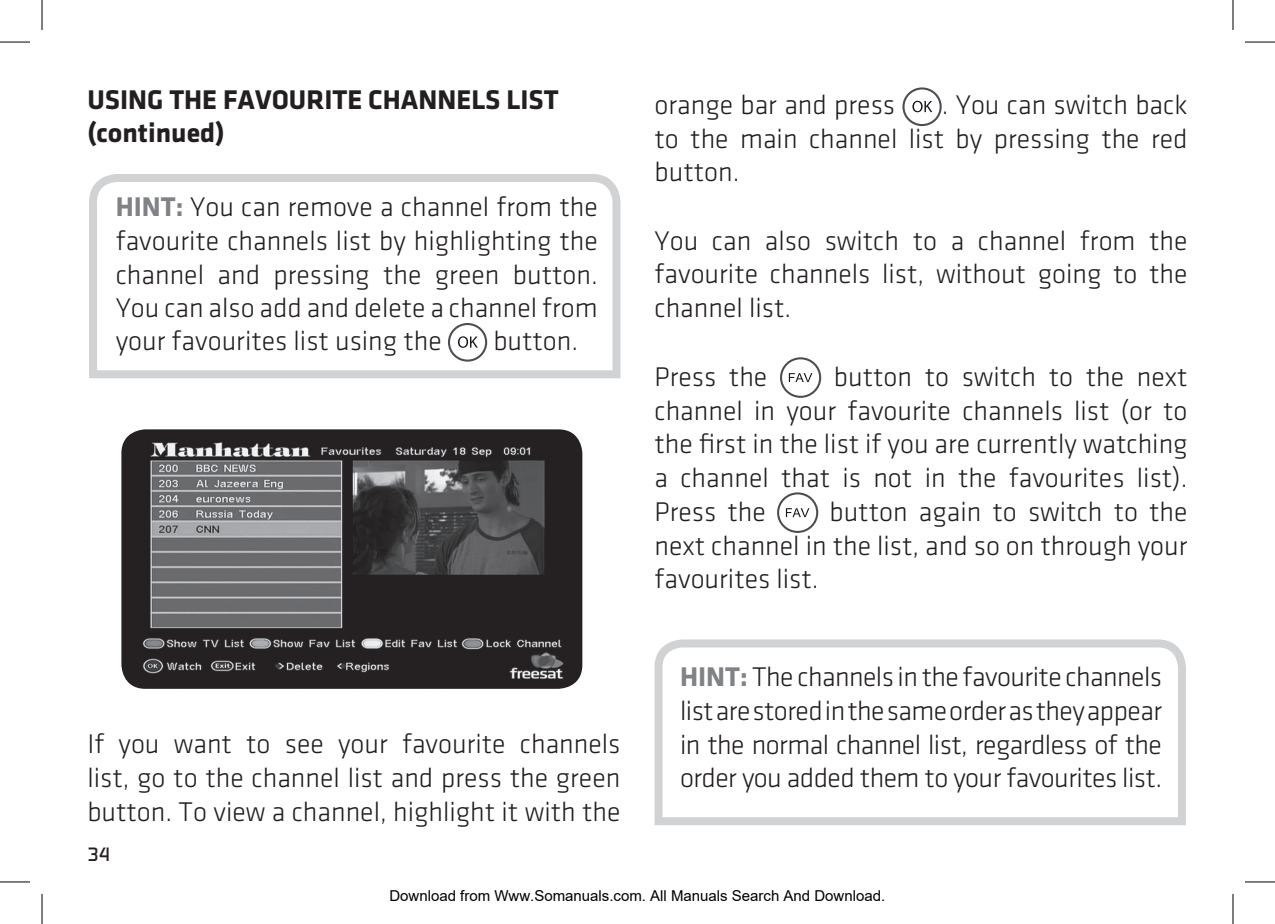
<style>
.page{position:relative;width:1275px;height:924px;background:#fff}
.page>*{position:absolute;margin:0;border:0;box-sizing:border-box;transform-origin:0 0}
.t1{font:28px/33.6px "Klavika Light OSF";color:#231f20;text-align:justify}
.t2{font:700 28px/33.6px "Klavika";color:#231f20}
.t3{font:500 20px "Digital Sans";color:#231f20}
.t4{font:15px "Arial";color:#000}
.s1{font-family:"Klavika";font-weight:700;color:#808285}
</style>
<div class="page">
<svg style="left:912px;top:101px;width:20px;height:11px"></svg>
<div style="left:902px;top:87px;width:39px;height:39px;border:2px solid #4d4e53;border-radius:50%"></div>
<svg style="left:780px;top:357px;width:41px;height:40px"></svg>
<svg style="left:789px;top:373px;width:23px;height:9px"></svg>
<svg style="left:777px;top:492px;width:41px;height:40px"></svg>
<svg style="left:786px;top:508px;width:23px;height:9px"></svg>
<svg style="left:654px;top:639px;width:532px;height:185px"></svg>
<svg style="left:89px;top:174px;width:531px;height:204px"></svg>
<svg style="left:458px;top:336px;width:20px;height:11px"></svg>
<div style="left:448px;top:323px;width:39px;height:38px;border:2px solid #4d4e53;border-radius:50%"></div>
<img style="left:121px;top:429px;width:461px;height:259px">
<hr style="left:0;top:42px;width:30px;height:1px;background:#000">
<hr style="left:1245px;top:42px;width:30px;height:1px;background:#000">
<hr style="left:0;top:881px;width:30px;height:1px;background:#000">
<hr style="left:1245px;top:881px;width:30px;height:1px;background:#000">
<hr style="left:42px;top:0;width:1px;height:30px;background:#000">
<hr style="left:42px;top:893px;width:1px;height:30px;background:#000">
<hr style="left:1232px;top:0;width:1px;height:30px;background:#000">
<hr style="left:1232px;top:893px;width:1px;height:30px;background:#000">
<p class="t2" style="left:87px;top:82px;width:473px">USING THE FAVOURITE CHANNELS LIST (continued)</p>
<p class="t1" style="left:116px;top:191px;width:483px"><span class="s1">HINT:</span> You can remove a channel from the favourite channels list by highlighting the channel and pressing the green button.<br>You can also add and delete a channel from your favourites list using the</p>
<p class="t1" style="left:493px;top:324px;width:86px">button.</p>
<p class="t1" style="left:87px;top:727px;width:534px">If you want to see your favourite channels list, go to the channel list and press the green button. To view a channel, highlight it with the</p>
<p class="t3" style="left:87px;top:842px;width:25px">34</p>
<p class="t1" style="left:654px;top:88px;width:242px">orange bar and press</p>
<p class="t1" style="left:654px;top:88px;width:534px;text-indent:287px">. You can switch back to the main channel list by pressing the red button.</p>
<p class="t1" style="left:654px;top:224px;width:534px">You can also switch to a channel from the favourite channels list, without going to the channel list.</p>
<p class="t1" style="left:654px;top:360px;width:114px">Press the</p>
<p class="t1" style="left:654px;top:360px;width:534px;text-indent:179px">button to switch to the next channel in your favourite channels list (or to the first in the list if you are currently watching a channel that is not in the favourites list).<br>Press the</p>
<p class="t1" style="left:654px;top:495px;width:534px;text-indent:175px">button again to switch to the next channel in the list, and so on through your favourites list.</p>
<p class="t1" style="left:680px;top:660px;width:483px"><span class="s1">HINT:</span> The channels in the favourite channels list are stored in the same order as they appear in the normal channel list, regardless of the order you added them to your favourites list.</p>
<p class="t4" style="left:389px;top:886px;width:497px">Download from Www.Somanuals.com. All Manuals Search And Download.</p>
</div>
